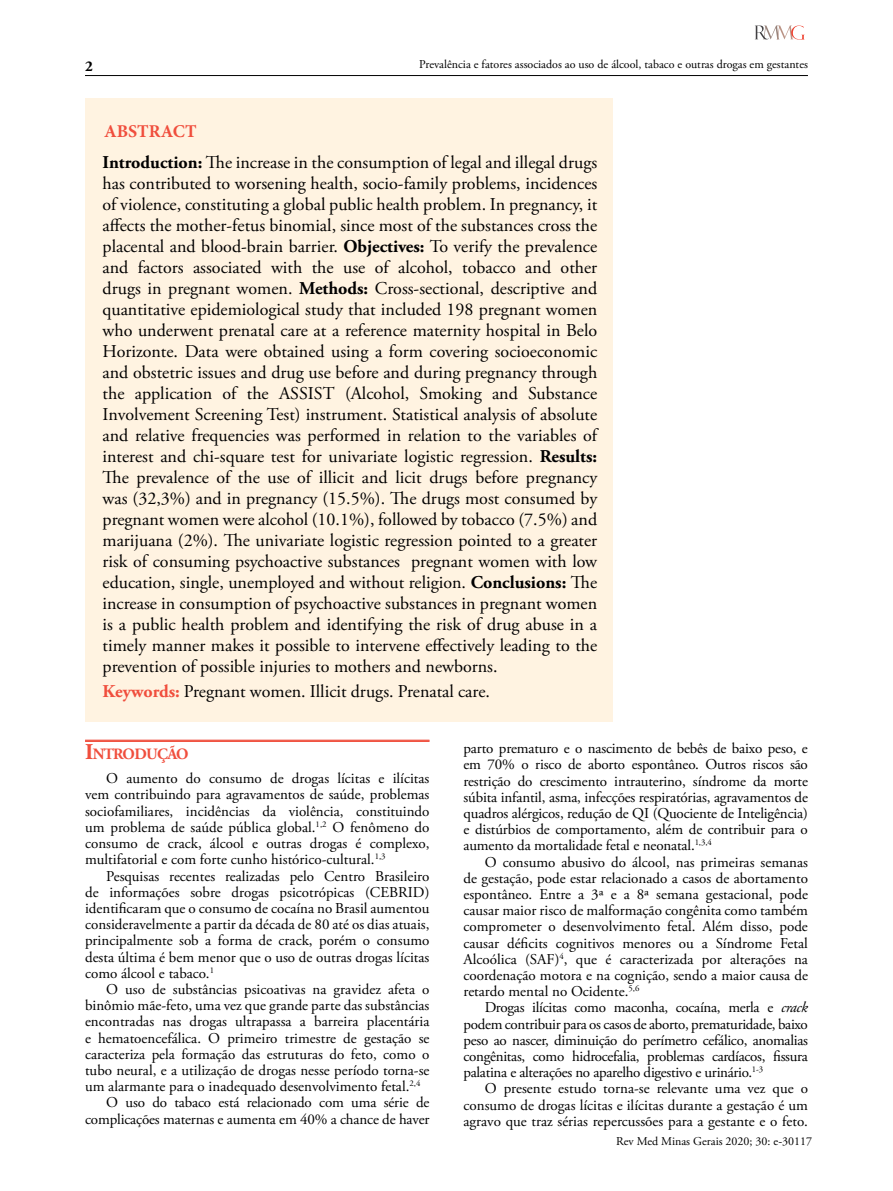
<style>
.page{position:relative;width:893px;height:1191px;background:#fff}
.page>*{position:absolute;margin:0;border:0;box-sizing:border-box;transform-origin:0 0}
.t1{font:18px/21px "Adobe Garamond Pro";color:#000;text-align:justify}
.t2{font:700 18px "Minion Pro";color:#f04e3d}
.t3{font:700 15.75px "Adobe Garamond Pro";letter-spacing:-.045em;color:#f04e3d}
.t4{font:15px/16.2px "Adobe Garamond Pro";color:#000101;text-align:justify}
.t5{font:700 15px "Adobe Garamond Pro";color:#000}
.t6{font:12px "Adobe Garamond Pro";color:#000}
.s1{font-weight:700}
.s2{font-weight:700;color:#f04e3d}
.s3{font-size:22.5px}
.s4{font-style:italic}
</style>
<div class="page">
<hr style="left:85px;top:75px;width:723px;height:1px;background:#000">
<svg style="left:755px;top:26px;width:50px;height:14px"></svg>
<hr style="left:85px;top:740px;width:344px;height:1px;background:#f04e3d">
<hr style="left:85px;top:741px;width:344px;height:1px;background:#f04e3d">
<div style="left:85px;top:98px;width:527px;height:623px;background:#fff3e1"></div>
<p class="t5" style="left:85px;top:57px;width:9px">2</p>
<p class="t6" style="left:419px;top:57px;width:390px">Prevalência e fatores associados ao uso de álcool, tabaco e outras drogas em gestantes</p>
<p class="t2" style="left:104px;top:118px;width:94px">ABSTRACT</p>
<p class="t1" style="left:103px;top:152px;width:496px"><span class="s1">Introduction:</span> The increase in the consumption of legal and illegal drugs has contributed to worsening health, socio-family problems, incidences of violence, constituting a global public health problem. In pregnancy, it affects the mother-fetus binomial, since most of the substances cross the placental and blood-brain barrier. <span class="s1">Objectives:</span> To verify the prevalence and factors associated with the use of alcohol, tobacco and other drugs in pregnant women. <span class="s1">Methods:</span> Cross-sectional, descriptive and quantitative epidemiological study that included 198 pregnant women who underwent prenatal care at a reference maternity hospital in Belo Horizonte. Data were obtained using a form covering socioeconomic and obstetric issues and drug use before and during pregnancy through the application of the ASSIST (Alcohol, Smoking and Substance Involvement Screening Test) instrument. Statistical analysis of absolute and relative frequencies was performed in relation to the variables of interest and chi-square test for univariate logistic regression. <span class="s1">Results:<br></span>The prevalence of the use of illicit and licit drugs before pregnancy was (32,3%) and in pregnancy (15.5%). The drugs most consumed by pregnant women were alcohol (10.1%), followed by tobacco (7.5%) and marijuana (2%). The univariate logistic regression pointed to a greater risk of consuming psychoactive substances pregnant women with low education, single, unemployed and without religion. <span class="s1">Conclusions:</span> The increase in consumption of psychoactive substances in pregnant women is a public health problem and identifying the risk of drug abuse in a timely manner makes it possible to intervene effectively leading to the prevention of possible injuries to mothers and newborns.</p>
<p class="t1" style="left:103px;top:681px;width:389px"><span class="s2">Keywords:</span> Pregnant women. Illicit drugs. Prenatal care.</p>
<p class="t3" style="left:85px;top:744px;width:105px"><span class="s3">I</span>NTRODUÇÃO</p>
<p class="t4" style="left:85px;top:771px;width:346px;text-indent:21px">O aumento do consumo de drogas lícitas e ilícitas vem contribuindo para agravamentos de saúde, problemas sociofamiliares, incidências da violência, constituindo um problema de saúde pública global.<sup>1,2</sup> O fenômeno do consumo de crack, álcool e outras drogas é complexo, multifatorial e com forte cunho histórico-cultural.<sup>1,3</sup></p>
<p class="t4" style="left:85px;top:868px;width:346px;text-indent:21px">Pesquisas recentes realizadas pelo Centro Brasileiro de informações sobre drogas psicotrópicas (CEBRID) identificaram que o consumo de cocaína no Brasil aumentou consideravelmente a partir da década de 80 até os dias atuais, principalmente sob a forma de crack, porém o consumo desta última é bem menor que o uso de outras drogas lícitas como álcool e tabaco.<sup>1</sup></p>
<p class="t4" style="left:106px;top:981px;width:325px">O uso de substâncias psicoativas na gravidez afeta o</p>
<p class="t4" style="left:85px;top:997px;width:346px">binômio mãe-feto, uma vez que grande parte das substâncias</p>
<p class="t4" style="left:85px;top:1014px;width:346px">encontradas nas drogas ultrapassa a barreira placentária</p>
<p class="t4" style="left:85px;top:1030px;width:346px">e hematoencefálica. O primeiro trimestre de gestação se</p>
<p class="t4" style="left:85px;top:1046px;width:346px">caracteriza pela formação das estruturas do feto, como o</p>
<p class="t4" style="left:85px;top:1062px;width:346px">tubo neural, e a utilização de drogas nesse período torna-se</p>
<p class="t4" style="left:85px;top:1078px;width:337px">um alarmante para o inadequado desenvolvimento fetal.<sup>2,4</sup></p>
<p class="t4" style="left:106px;top:1095px;width:325px">O uso do tabaco está relacionado com uma série de</p>
<p class="t4" style="left:85px;top:1111px;width:346px">complicações maternas e aumenta em 40% a chance de haver</p>
<p class="t4" style="left:463px;top:741px;width:346px">parto prematuro e o nascimento de bebês de baixo peso, e em 70% o risco de aborto espontâneo. Outros riscos são restrição do crescimento intrauterino, síndrome da morte súbita infantil, asma, infecções respiratórias, agravamentos de quadros alérgicos, redução de QI (Quociente de Inteligência) e distúrbios de comportamento, além de contribuir para o aumento da mortalidade fetal e neonatal.<sup>1,3,4</sup></p>
<p class="t4" style="left:463px;top:854px;width:346px;text-indent:21px">O consumo abusivo do álcool, nas primeiras semanas de gestação, pode estar relacionado a casos de abortamento espontâneo. Entre a 3ª e a 8ª semana gestacional, pode causar maior risco de malformação congênita como também comprometer o desenvolvimento fetal. Além disso, pode causar déficits cognitivos menores ou a Síndrome Fetal Alcoólica (SAF)<sup>4</sup>, que é caracterizada por alterações na coordenação motora e na cognição, sendo a maior causa de retardo mental no Ocidente.<sup>5,6</sup></p>
<p class="t4" style="left:463px;top:1000px;width:346px;text-indent:21px">Drogas ilícitas como maconha, cocaína, merla e <span class="s4">crack </span>podem contribuir para os casos de aborto, prematuridade, baixo peso ao nascer, diminuição do perímetro cefálico, anomalias congênitas, como hidrocefalia, problemas cardíacos, fissura palatina e alterações no aparelho digestivo e urinário.<sup>1-3</sup></p>
<p class="t4" style="left:463px;top:1081px;width:346px;text-indent:21px">O presente estudo torna-se relevante uma vez que o consumo de drogas lícitas e ilícitas durante a gestação é um agravo que traz sérias repercussões para a gestante e o feto.</p>
<p class="t6" style="left:616px;top:1133px;width:197px">Rev Med Minas Gerais 2020; 30: e-30117</p>
</div>
